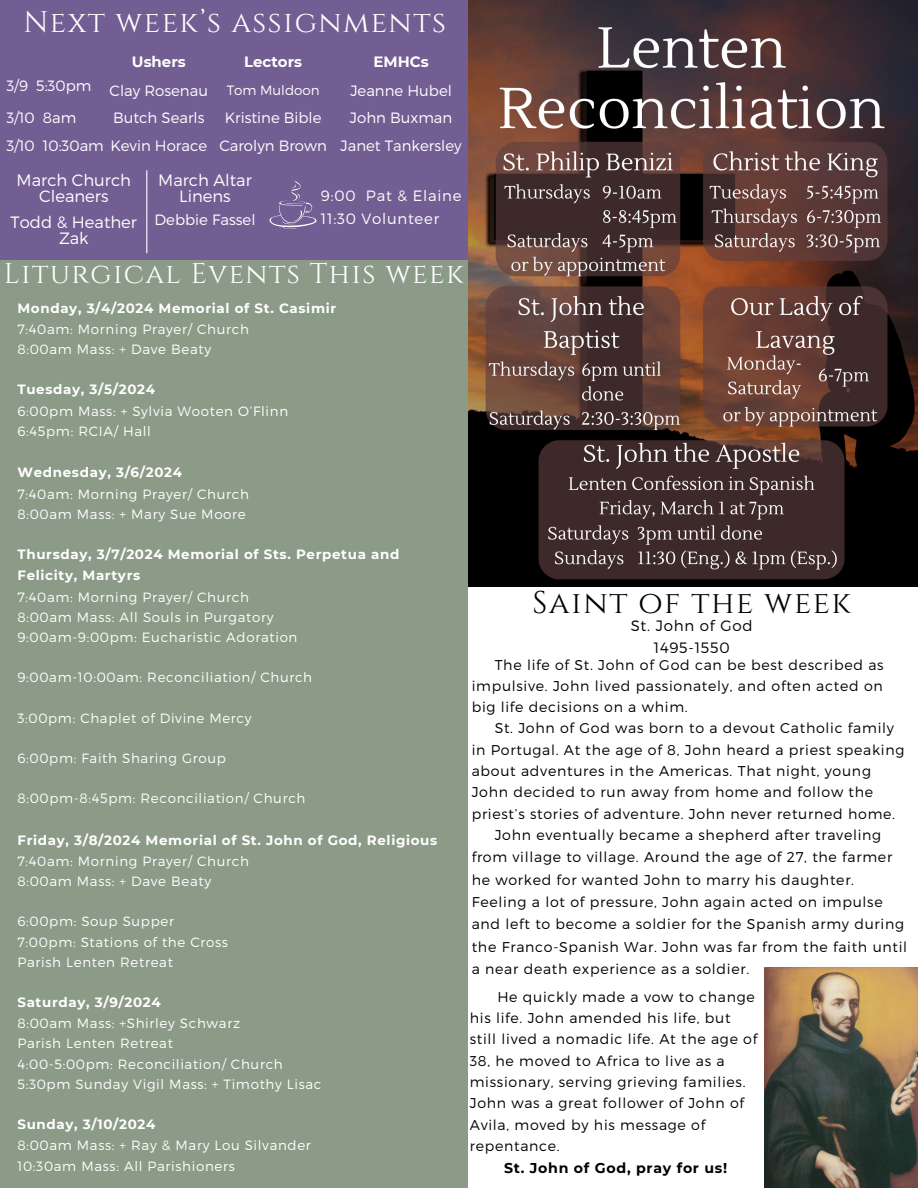
<style>
.page{position:relative;width:918px;height:1188px;background:#fff}
.page>*{position:absolute;margin:0;border:0;box-sizing:border-box;transform-origin:0 0}
.t1{font:31.35px "Cinzel";letter-spacing:.05em;color:#000}
.t2{font:29.85px "Cinzel";letter-spacing:.05em;color:#fff}
.t3{font:28.35px "Cinzel";letter-spacing:.05em;color:#fff}
.t4{font:300 16.35px/15.8px "Montserrat";color:#fff;text-align:center}
.t5{font:300 15px "Montserrat";color:#fff}
.t6{font:300 15px/22.4px "Montserrat";letter-spacing:.05em;color:#fff}
.t7{font:300 15px/22.5px "Montserrat";letter-spacing:.05em;color:#000;text-align:center}
.t8{font:700 15px "Montserrat";color:#fff}
.t9{font:300 14.25px "Montserrat";letter-spacing:.05em;color:#000}
.t10{font:700 14.25px "Montserrat";letter-spacing:.05em;color:#000}
.t11{font:300 13.5px "Montserrat";letter-spacing:.05em;color:#fff}
.t12{font:700 13.5px/21.3px "Montserrat";letter-spacing:.05em;color:#fff}
.t13{font:300 13.5px "Montserrat";color:#fff}
</style>
<div class="page">
<img style="left:468px;top:0;width:450px;height:586px">
<div style="left:0;top:250px;width:468px;height:938px;background:#8c9b88"></div>
<div style="left:0;top:0;width:468px;height:260px;background:#735e93"></div>
<hr style="left:146px;top:170px;width:1px;height:83px;background:#fff">
<svg style="left:269px;top:181px;width:47px;height:48px"></svg>
<img style="left:764px;top:968px;width:154px;height:220px">
<h2 class="t2" style="left:23px;top:3px;width:424px">Next week’s assignments</h2>
<p class="t8" style="left:132px;top:52px;width:55px">Ushers</p>
<p class="t8" style="left:244px;top:52px;width:59px">Lectors</p>
<p class="t8" style="left:374px;top:52px;width:57px">EMHCs</p>
<p class="t5" style="left:6px;top:76px;width:86px">3/9 5:30pm</p>
<p class="t5" style="left:110px;top:81px;width:100px">Clay Rosenau</p>
<p class="t13" style="left:227px;top:81px;width:94px">Tom Muldoon</p>
<p class="t5" style="left:350px;top:81px;width:103px">Jeanne Hubel</p>
<p class="t5" style="left:6px;top:108px;width:71px">3/10 8am</p>
<p class="t5" style="left:113px;top:108px;width:93px">Butch Searls</p>
<p class="t5" style="left:225px;top:108px;width:98px">Kristine Bible</p>
<p class="t5" style="left:350px;top:108px;width:104px">John Buxman</p>
<p class="t5" style="left:6px;top:136px;width:202px">3/10 10:30am Kevin Horace</p>
<p class="t5" style="left:219px;top:136px;width:109px">Carolyn Brown</p>
<p class="t5" style="left:341px;top:136px;width:123px">Janet Tankersley</p>
<p class="t4" style="left:17px;top:172px;width:116px">March Church<br>Cleaners</p>
<p class="t4" style="left:158px;top:172px;width:95px">March Altar<br>Linens</p>
<p class="t4" style="left:11px;top:213px;width:128px">Todd &amp; Heather<br>Zak</p>
<p class="t5" style="left:155px;top:210px;width:103px">Debbie Fassel</p>
<p class="t6" style="left:321px;top:184px;width:142px">9:00 Pat &amp; Elaine<br>11:30 Volunteer</p>
<p class="t3" style="left:4px;top:256px;width:461px">Liturgical Events This week</p>
<h1 class="t12" style="left:17px;top:297px;width:320px">Monday, 3/4/2024 Memorial of St. Casimir</h1>
<p class="t11" style="left:17px;top:320px;width:233px">7:40am: Morning Prayer/ Church</p>
<p class="t11" style="left:17px;top:341px;width:195px">8:00am Mass: + Dave Beaty</p>
<p class="t12" style="left:17px;top:379px;width:139px">Tuesday, 3/5/2024</p>
<p class="t11" style="left:17px;top:402px;width:272px">6:00pm Mass: + Sylvia Wooten O’Flinn</p>
<p class="t11" style="left:17px;top:422px;width:135px">6:45pm: RCIA/ Hall</p>
<p class="t12" style="left:17px;top:462px;width:166px">Wednesday, 3/6/2024</p>
<p class="t11" style="left:17px;top:485px;width:233px">7:40am: Morning Prayer/ Church</p>
<p class="t11" style="left:17px;top:505px;width:230px">8:00am Mass: + Mary Sue Moore</p>
<p class="t12" style="left:17px;top:544px;width:383px">Thursday, 3/7/2024 Memorial of Sts. Perpetua and<br>Felicity, Martyrs</p>
<p class="t11" style="left:17px;top:588px;width:233px">7:40am: Morning Prayer/ Church</p>
<p class="t11" style="left:17px;top:608px;width:258px">8:00am Mass: All Souls in Purgatory</p>
<p class="t11" style="left:17px;top:628px;width:282px">9:00am-9:00pm: Eucharistic Adoration</p>
<p class="t11" style="left:17px;top:669px;width:296px">9:00am-10:00am: Reconciliation/ Church</p>
<p class="t11" style="left:17px;top:709px;width:236px">3:00pm: Chaplet of Divine Mercy</p>
<p class="t11" style="left:17px;top:749px;width:210px">6:00pm: Faith Sharing Group</p>
<p class="t11" style="left:17px;top:790px;width:290px">8:00pm-8:45pm: Reconciliation/ Church</p>
<p class="t12" style="left:17px;top:829px;width:421px">Friday, 3/8/2024 Memorial of St. John of God, Religious</p>
<p class="t11" style="left:17px;top:852px;width:233px">7:40am: Morning Prayer/ Church</p>
<p class="t11" style="left:17px;top:872px;width:195px">8:00am Mass: + Dave Beaty</p>
<p class="t11" style="left:17px;top:913px;width:158px">6:00pm: Soup Supper</p>
<p class="t11" style="left:17px;top:933px;width:212px">7:00pm: Stations of the Cross</p>
<p class="t11" style="left:17px;top:953px;width:157px">Parish Lenten Retreat</p>
<p class="t12" style="left:17px;top:992px;width:145px">Saturday, 3/9/2024</p>
<p class="t11" style="left:17px;top:1015px;width:224px">8:00am Mass: +Shirley Schwarz</p>
<p class="t11" style="left:17px;top:1035px;width:157px">Parish Lenten Retreat</p>
<p class="t11" style="left:17px;top:1055px;width:267px">4:00-5:00pm: Reconciliation/ Church</p>
<p class="t11" style="left:17px;top:1075px;width:306px">5:30pm Sunday Vigil Mass: + Timothy Lisac</p>
<p class="t12" style="left:17px;top:1114px;width:139px">Sunday, 3/10/2024</p>
<p class="t11" style="left:17px;top:1137px;width:295px">8:00am Mass: + Ray &amp; Mary Lou Silvander</p>
<p class="t11" style="left:17px;top:1157px;width:219px">10:30am Mass: All Parishioners</p>
<h1 class="t1" style="left:532px;top:582px;width:320px">Saint of the week</h1>
<p class="t7" style="left:631px;top:613px;width:123px">St. John of God<br>1495-1550</p>
<h2 class="t9" style="left:495px;top:655px;width:390px">The life of St. John of God can be best described as</h2>
<h2 class="t9" style="left:472px;top:677px;width:413px">impulsive. John lived passionately, and often acted on</h2>
<h2 class="t9" style="left:472px;top:698px;width:217px">big life decisions on a whim.</h2>
<h2 class="t9" style="left:495px;top:719px;width:401px">St. John of God was born to a devout Catholic family</h2>
<h2 class="t9" style="left:472px;top:740px;width:434px">in Portugal. At the age of 8, John heard a priest speaking</h2>
<h2 class="t9" style="left:472px;top:762px;width:401px">about adventures in the Americas. That night, young</h2>
<h2 class="t9" style="left:472px;top:783px;width:403px">John decided to run away from home and follow the</h2>
<h2 class="t9" style="left:472px;top:804px;width:425px">priest’s stories of adventure. John never returned home.</h2>
<h2 class="t9" style="left:495px;top:826px;width:388px">John eventually became a shepherd after traveling</h2>
<h2 class="t9" style="left:472px;top:848px;width:422px">from village to village. Around the age of 27, the farmer</h2>
<h2 class="t9" style="left:472px;top:870px;width:384px">he worked for wanted John to marry his daughter.</h2>
<h2 class="t9" style="left:472px;top:893px;width:413px">Feeling a lot of pressure, John again acted on impulse</h2>
<h2 class="t9" style="left:472px;top:915px;width:434px">and left to become a soldier for the Spanish army during</h2>
<h2 class="t9" style="left:472px;top:938px;width:437px">the Franco-Spanish War. John was far from the faith until</h2>
<h2 class="t9" style="left:472px;top:960px;width:279px">a near death experience as a soldier.</h2>
<h2 class="t9" style="left:497px;top:987px;width:259px">He quickly made a vow to change</h2>
<h2 class="t9" style="left:470px;top:1009px;width:262px">his life. John amended his life, but</h2>
<h2 class="t9" style="left:470px;top:1030px;width:289px">still lived a nomadic life. At the age of</h2>
<h2 class="t9" style="left:470px;top:1051px;width:256px">38, he moved to Africa to live as a</h2>
<h2 class="t9" style="left:470px;top:1073px;width:277px">missionary, serving grieving families.</h2>
<h2 class="t9" style="left:470px;top:1094px;width:276px">John was a great follower of John of</h2>
<h2 class="t9" style="left:470px;top:1116px;width:237px">Avila, moved by his message of</h2>
<h2 class="t9" style="left:470px;top:1137px;width:91px">repentance.</h2>
<h2 class="t10" style="left:504px;top:1159px;width:225px">St. John of God, pray for us!</h2>
</div>
